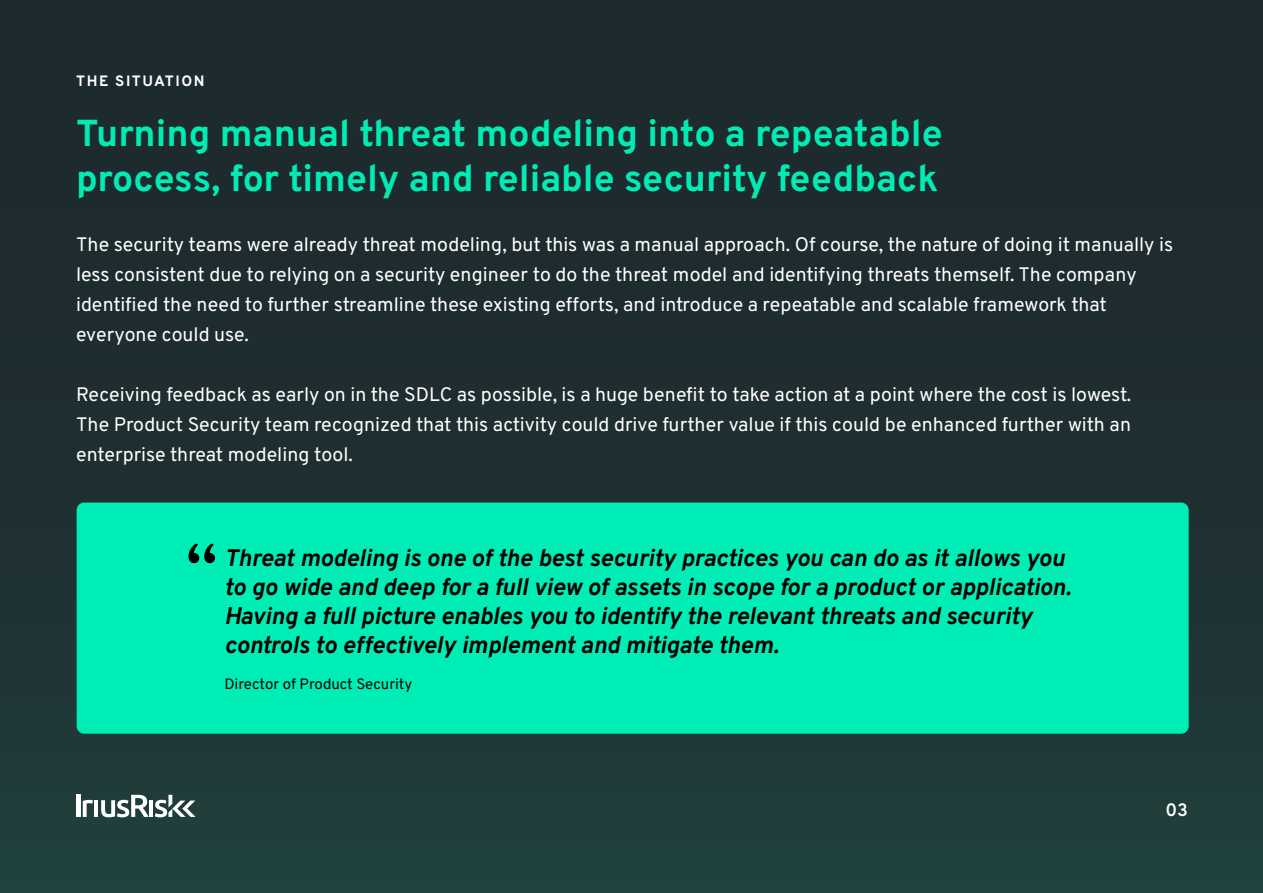
<style>
.page{position:relative;width:1263px;height:893px;background:#fff}
.page>*{position:absolute;margin:0;border:0;box-sizing:border-box;transform-origin:0 0}
.t1{font:75px "Overpass";color:#000}
.t2{font:700 37.5px/45px "Overpass";color:#01ecb4}
.t3{font:italic 700 24px/28.8px "Overpass";color:#000}
.t4{font:19.5px/30px "Overpass";color:#fff}
.t5{font:600 18px "Overpass";color:#fff}
.t6{font:15px "Overpass";letter-spacing:-.005em;color:#000}
.t7{font:700 15px "Overpass";letter-spacing:.105em;color:#fff}
</style>
<div class="page">
<div style="left:0;top:0;width:1263px;height:893px;background:linear-gradient(to bottom,#1e262b,#203d3b)"></div>
<svg style="left:83px;top:800px;width:10px;height:17px"></svg>
<hr style="left:94px;top:800px;width:4px;height:17px;background:#fff">
<hr style="left:149px;top:800px;width:4px;height:17px;background:#fff">
<hr style="left:76px;top:795px;width:4px;height:22px;background:#fff">
<svg style="left:155px;top:795px;width:41px;height:22px"></svg>
<svg style="left:101px;top:795px;width:48px;height:22px"></svg>
<div style="left:77px;top:503px;width:1112px;height:231px;background:#00edb5;border-radius:8px"></div>
<p class="t7" style="left:76px;top:69px;width:130px">THE SITUATION</p>
<h2 class="t2" style="left:76px;top:109px;width:868px">Turning manual threat modeling into a repeatable process, for timely and reliable security feedback</h2>
<p class="t4" style="left:76px;top:229px;width:1099px">The security teams were already threat modeling, but this was a manual approach. Of course, the nature of doing it manually is less consistent due to relying on a security engineer to do the threat model and identifying threats themself. The company identified the need to further streamline these existing efforts, and introduce a repeatable and scalable framework that everyone could use.</p>
<p class="t4" style="left:76px;top:379px;width:1057px;text-align:justify">Receiving feedback as early on in the SDLC as possible, is a huge benefit to take action at a point where the cost is lowest.<br>The Product Security team recognized that this activity could drive further value if this could be enhanced further with an enterprise threat modeling tool.</p>
<h1 class="t1" style="left:186px;top:511px;width:34px">“</h1>
<p class="t3" style="left:224px;top:542px;width:848px">Threat modeling is one of the best security practices you can do as it allows you to go wide and deep for a full view of assets in scope for a product or application.<br>Having a full picture enables you to identify the relevant threats and security controls to effectively implement and mitigate them.</p>
<p class="t6" style="left:224px;top:671px;width:189px">Director of Product Security</p>
<p class="t5" style="left:1165px;top:796px;width:24px">03</p>
</div>
